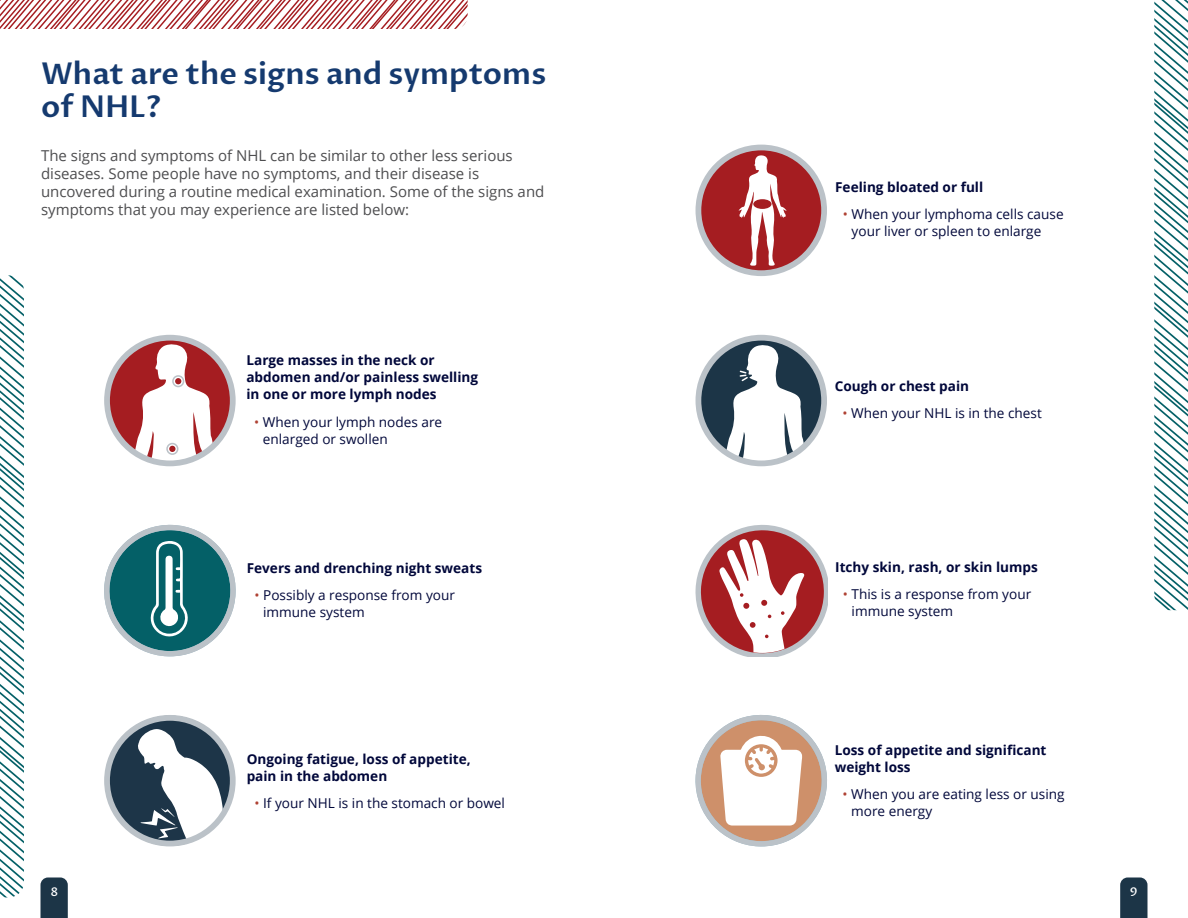
<style>
.page{position:relative;width:1188px;height:918px;background:#fff}
.page>*{position:absolute;margin:0;border:0;box-sizing:border-box;transform-origin:0 0}
.t1{font:600 30px/33px "Proza Libre";color:#153a6f}
.t2{font:15px/18px "Open Sans";color:#4d4d4f}
.t3{font:13.65px/17px "Open Sans";color:#00073a}
.t4{font:700 13.65px/17px "Open Sans";color:#00073a}
.t5{font:500 12px "Proza Libre";color:#fff}
.s1{color:#af4233}
</style>
<div class="page">
<svg style="left:40px;top:878px;width:28px;height:40px"></svg>
<svg style="left:1120px;top:878px;width:27px;height:40px"></svg>
<svg style="left:1154px;top:0;width:34px;height:610px"></svg>
<svg style="left:696px;top:525px;width:131px;height:131px"></svg>
<svg style="left:0;top:0;width:468px;height:29px"></svg>
<svg style="left:104px;top:524px;width:132px;height:132px"></svg>
<svg style="left:696px;top:335px;width:131px;height:131px"></svg>
<svg style="left:695px;top:714px;width:132px;height:132px"></svg>
<svg style="left:104px;top:335px;width:132px;height:131px"></svg>
<div style="left:166px;top:443px;width:12px;height:12px;border:2px solid #bbc2c8;border-radius:50%"></div>
<div style="left:169px;top:446px;width:7px;height:6px;background:#a51d21;border-radius:50%"></div>
<svg style="left:104px;top:715px;width:132px;height:132px"></svg>
<svg style="left:0;top:275px;width:24px;height:622px"></svg>
<svg style="left:696px;top:145px;width:131px;height:131px"></svg>
<div style="left:753px;top:199px;width:19px;height:10px;background:#a51d21;border-radius:50%"></div>
<h1 class="t1" style="left:41px;top:57px;width:507px">What are the signs and symptoms of NHL?</h1>
<p class="t2" style="left:41px;top:146px;width:505px">The signs and symptoms of NHL can be similar to other less serious diseases. Some people have no symptoms, and their disease is uncovered during a routine medical examination. Some of the signs and symptoms that you may experience are listed below:</p>
<p class="t4" style="left:246px;top:352px;width:233px">Large masses in the neck or abdomen and/or painless swelling in one or more lymph nodes</p>
<p class="t3" style="left:263px;top:413px;width:181px;text-indent:-9px"><span class="s1">•</span> When your lymph nodes are enlarged or swollen</p>
<p class="t4" style="left:247px;top:559px;width:237px">Fevers and drenching night sweats</p>
<p class="t3" style="left:263px;top:587px;width:193px;text-indent:-9px"><span class="s1">•</span> Possibly a response from your immune system</p>
<p class="t4" style="left:247px;top:750px;width:226px">Ongoing fatigue, loss of appetite, pain in the abdomen</p>
<p class="t3" style="left:254px;top:794px;width:252px"><span class="s1">•</span> If your NHL is in the stomach or bowel</p>
<p class="t4" style="left:835px;top:178px;width:150px">Feeling bloated or full</p>
<p class="t3" style="left:852px;top:205px;width:214px;text-indent:-9px"><span class="s1">•</span> When your lymphoma cells cause your liver or spleen to enlarge</p>
<p class="t4" style="left:835px;top:377px;width:136px">Cough or chest pain</p>
<p class="t3" style="left:843px;top:404px;width:201px"><span class="s1">•</span> When your NHL is in the chest</p>
<p class="t4" style="left:835px;top:558px;width:204px">Itchy skin, rash, or skin lumps</p>
<p class="t3" style="left:852px;top:586px;width:181px;text-indent:-9px"><span class="s1">•</span> This is a response from your immune system</p>
<p class="t4" style="left:835px;top:741px;width:213px">Loss of appetite and significant weight loss</p>
<p class="t3" style="left:851px;top:785px;width:215px;text-indent:-9px"><span class="s1">•</span> When you are eating less or using more energy</p>
<p class="t5" style="left:50px;top:885px;width:9px">8</p>
<p class="t5" style="left:1130px;top:885px;width:9px">9</p>
</div>
